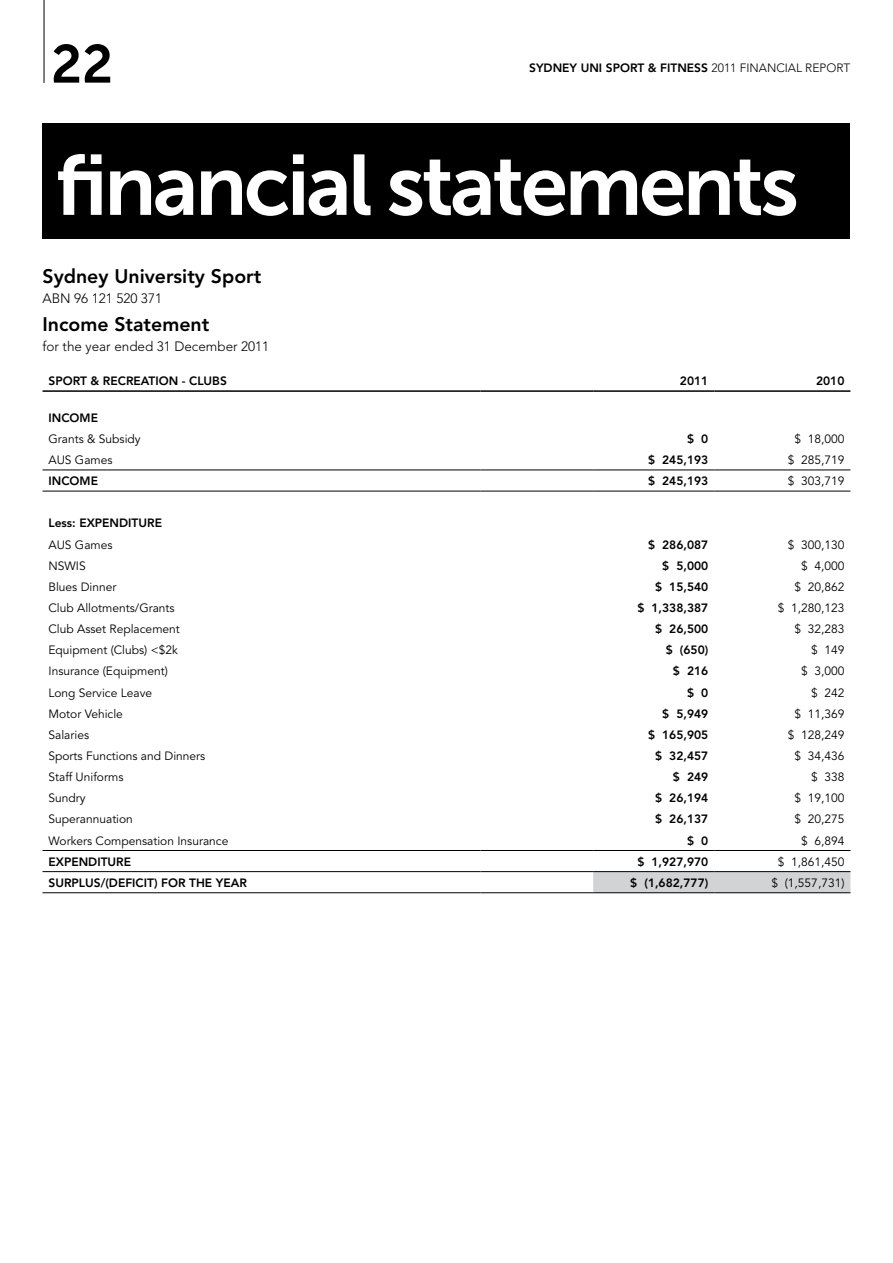
<style>
.page{position:relative;width:893px;height:1263px;background:#fff}
.page>*{position:absolute;margin:0;border:0;box-sizing:border-box;transform-origin:0 0}
.t1{font:85.2px "Museo Sans 700";letter-spacing:-.04em;color:#fff}
.t2{font:53.4px "Museo Sans 700";color:#000}
.t3{font:800 19.5px "Avenir";color:#000}
.t4{font:300 13.5px "Avenir";color:#000}
.t5{font:12px "Avenir";color:#000}
.t6{font:800 12px "Avenir";color:#000}
.s1{font-weight:300}
</style>
<div class="page">
<div style="left:43px;top:123px;width:807px;height:116px;background:#000"></div>
<hr style="left:44px;top:0;width:1px;height:83px;background:#000">
<div style="left:593px;top:872px;width:257px;height:20px;background:#d1d3d4"></div>
<hr style="left:43px;top:390px;width:437px;height:2px;background:#000">
<hr style="left:480px;top:390px;width:113px;height:2px;background:#000">
<hr style="left:593px;top:390px;width:121px;height:2px;background:#000">
<hr style="left:714px;top:390px;width:136px;height:2px;background:#000">
<hr style="left:43px;top:469px;width:437px;height:1px;background:#000">
<hr style="left:480px;top:469px;width:113px;height:1px;background:#000">
<hr style="left:593px;top:469px;width:121px;height:1px;background:#000">
<hr style="left:714px;top:469px;width:136px;height:1px;background:#000">
<hr style="left:43px;top:850px;width:437px;height:1px;background:#000">
<hr style="left:480px;top:850px;width:113px;height:1px;background:#000">
<hr style="left:593px;top:850px;width:121px;height:1px;background:#000">
<hr style="left:714px;top:850px;width:136px;height:1px;background:#000">
<hr style="left:43px;top:871px;width:437px;height:1px;background:#000">
<hr style="left:480px;top:871px;width:113px;height:1px;background:#000">
<hr style="left:593px;top:871px;width:121px;height:1px;background:#000">
<hr style="left:714px;top:871px;width:136px;height:1px;background:#000">
<hr style="left:43px;top:892px;width:437px;height:1px;background:#000">
<hr style="left:480px;top:892px;width:113px;height:1px;background:#000">
<hr style="left:593px;top:892px;width:121px;height:1px;background:#000">
<hr style="left:714px;top:892px;width:136px;height:1px;background:#000">
<hr style="left:43px;top:491px;width:437px;height:1px;background:#000">
<hr style="left:480px;top:491px;width:113px;height:1px;background:#000">
<hr style="left:593px;top:491px;width:121px;height:1px;background:#000">
<hr style="left:714px;top:491px;width:136px;height:1px;background:#000">
<h2 class="t2" style="left:51px;top:34px;width:64px">22</h2>
<p class="t6" style="left:529px;top:61px;width:323px">SYDNEY UNI SPORT &amp; FITNESS <span class="s1">2011 FINANCIAL REPORT</span></p>
<h1 class="t1" style="left:55px;top:138px;width:745px">financial statements</h1>
<h3 class="t3" style="left:43px;top:264px;width:220px">Sydney University Sport</h3>
<p class="t4" style="left:43px;top:291px;width:121px">ABN 96 121 520 371</p>
<h3 class="t3" style="left:43px;top:312px;width:168px">Income Statement</h3>
<p class="t4" style="left:43px;top:339px;width:228px">for the year ended 31 December 2011</p>
<p class="t6" style="left:49px;top:374px;width:16px">Sport</p>
<p class="t6" style="left:91px;top:374px;width:44px">&amp; Recreation</p>
<p class="t6" style="left:182px;top:374px;width:31px">- Clubs</p>
<p class="t6" style="left:680px;top:374px;width:30px">2011</p>
<p class="t6" style="left:816px;top:374px;width:30px">2010</p>
<p class="t6" style="left:49px;top:410px;width:51px">INCOME</p>
<p class="t5" style="left:49px;top:432px;width:94px">Grants &amp; Subsidy</p>
<p class="t6" style="left:687px;top:431px;width:23px">$ 0</p>
<p class="t5" style="left:794px;top:432px;width:52px">$ 18,000</p>
<p class="t5" style="left:49px;top:453px;width:66px">AUS Games</p>
<p class="t6" style="left:648px;top:453px;width:62px">$ 245,193</p>
<p class="t5" style="left:788px;top:453px;width:58px">$ 285,719</p>
<p class="t6" style="left:49px;top:474px;width:51px">INCOME</p>
<p class="t6" style="left:648px;top:474px;width:62px">$ 245,193</p>
<p class="t5" style="left:788px;top:474px;width:58px">$ 303,719</p>
<p class="t6" style="left:49px;top:516px;width:115px">Less: EXPENDITURE</p>
<p class="t5" style="left:49px;top:537px;width:66px">AUS Games</p>
<p class="t6" style="left:648px;top:537px;width:62px">$ 286,087</p>
<p class="t5" style="left:788px;top:537px;width:58px">$ 300,130</p>
<p class="t5" style="left:49px;top:559px;width:39px">NSWIS</p>
<p class="t6" style="left:662px;top:558px;width:48px">$ 5,000</p>
<p class="t5" style="left:801px;top:559px;width:45px">$ 4,000</p>
<p class="t5" style="left:49px;top:580px;width:70px">Blues Dinner</p>
<p class="t6" style="left:655px;top:579px;width:55px">$ 15,540</p>
<p class="t5" style="left:794px;top:580px;width:52px">$ 20,862</p>
<p class="t5" style="left:49px;top:601px;width:128px">Club Allotments/Grants</p>
<p class="t6" style="left:637px;top:601px;width:73px">$ 1,338,387</p>
<p class="t5" style="left:778px;top:601px;width:68px">$ 1,280,123</p>
<p class="t5" style="left:49px;top:622px;width:133px">Club Asset Replacement</p>
<p class="t6" style="left:655px;top:622px;width:55px">$ 26,500</p>
<p class="t5" style="left:794px;top:622px;width:52px">$ 32,283</p>
<p class="t5" style="left:49px;top:643px;width:131px">Equipment (Clubs) &lt;$2k</p>
<p class="t6" style="left:666px;top:643px;width:44px">$ (650)</p>
<p class="t5" style="left:811px;top:643px;width:35px">$ 149</p>
<p class="t5" style="left:49px;top:664px;width:121px">Insurance (Equipment)</p>
<p class="t6" style="left:673px;top:664px;width:37px">$ 216</p>
<p class="t5" style="left:801px;top:664px;width:45px">$ 3,000</p>
<p class="t5" style="left:49px;top:685px;width:105px">Long Service Leave</p>
<p class="t6" style="left:687px;top:685px;width:23px">$ 0</p>
<p class="t5" style="left:811px;top:685px;width:35px">$ 242</p>
<p class="t5" style="left:49px;top:707px;width:76px">Motor Vehicle</p>
<p class="t6" style="left:662px;top:706px;width:48px">$ 5,949</p>
<p class="t5" style="left:794px;top:707px;width:52px">$ 11,369</p>
<p class="t5" style="left:49px;top:728px;width:42px">Salaries</p>
<p class="t6" style="left:648px;top:727px;width:62px">$ 165,905</p>
<p class="t5" style="left:788px;top:728px;width:58px">$ 128,249</p>
<p class="t5" style="left:49px;top:749px;width:158px">Sports Functions and Dinners</p>
<p class="t6" style="left:655px;top:749px;width:55px">$ 32,457</p>
<p class="t5" style="left:794px;top:749px;width:52px">$ 34,436</p>
<p class="t5" style="left:49px;top:770px;width:77px">Staff Uniforms</p>
<p class="t6" style="left:673px;top:770px;width:37px">$ 249</p>
<p class="t5" style="left:811px;top:770px;width:35px">$ 338</p>
<p class="t5" style="left:49px;top:791px;width:39px">Sundry</p>
<p class="t6" style="left:655px;top:791px;width:55px">$ 26,194</p>
<p class="t5" style="left:794px;top:791px;width:52px">$ 19,100</p>
<p class="t5" style="left:49px;top:812px;width:86px">Superannuation</p>
<p class="t6" style="left:655px;top:812px;width:55px">$ 26,137</p>
<p class="t5" style="left:794px;top:812px;width:52px">$ 20,275</p>
<p class="t5" style="left:49px;top:833px;width:181px">Workers Compensation Insurance</p>
<p class="t6" style="left:687px;top:833px;width:23px">$ 0</p>
<p class="t5" style="left:801px;top:833px;width:45px">$ 6,894</p>
<p class="t6" style="left:49px;top:854px;width:84px">EXPENDITURE</p>
<p class="t6" style="left:637px;top:854px;width:73px">$ 1,927,970</p>
<p class="t5" style="left:778px;top:855px;width:68px">$ 1,861,450</p>
<p class="t6" style="left:49px;top:875px;width:200px">SURPLUS/(DEFICIT) FOR TH E YEAR</p>
<p class="t6" style="left:630px;top:875px;width:80px">$ (1,682,777)</p>
<p class="t5" style="left:771px;top:876px;width:74px">$ (1,557,731)</p>
</div>
